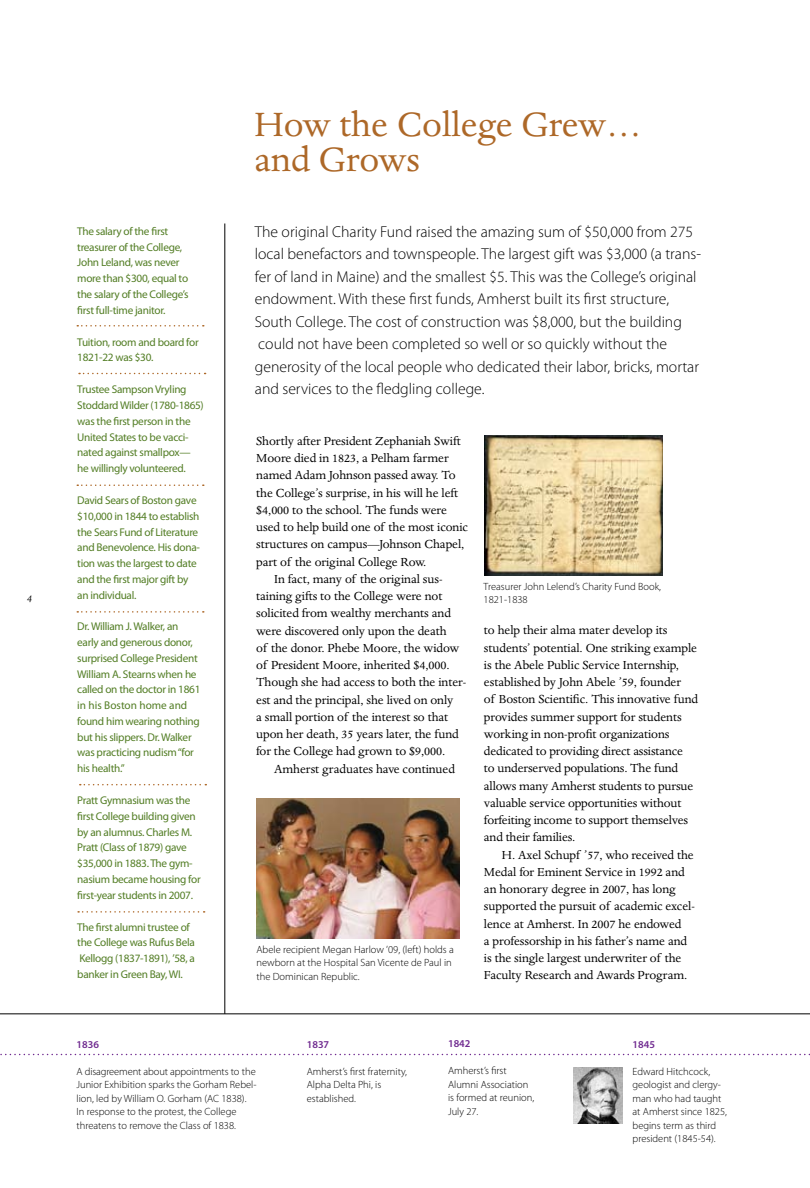
<style>
.page{position:relative;width:810px;height:1188px;background:#fff}
.page>*{position:absolute;margin:0;border:0;box-sizing:border-box;transform-origin:0 0}
.t1{font:39px/34.5px "Dante";color:#ad6828}
.t2{font:300 15.75px/22.5px "Myriad Pro";color:#000}
.t3{font:13.5px/17.2px "Dante";letter-spacing:-.005em;color:#000}
.t4{font:italic 12px "Dante";color:#000}
.t5{font:11.25px/15.8px "Myriad Pro";letter-spacing:-.025em;color:#527d24}
.t6{font:300 10.5px/13.5px "Myriad Pro";color:#000}
.t7{font:600 10.5px "Myriad Pro";color:#702b90}
</style>
<div class="page">
<svg style="left:0;top:1054px;width:810px;height:1px"></svg>
<hr style="left:225px;top:224px;width:1px;height:790px;background:#000">
<img style="left:484px;top:436px;width:179px;height:140px">
<img style="left:256px;top:798px;width:204px;height:141px">
<svg style="left:77px;top:484px;width:127px;height:2px"></svg>
<svg style="left:77px;top:611px;width:127px;height:2px"></svg>
<svg style="left:77px;top:325px;width:127px;height:2px"></svg>
<svg style="left:80px;top:784px;width:126px;height:1px"></svg>
<svg style="left:78px;top:911px;width:127px;height:2px"></svg>
<svg style="left:79px;top:373px;width:127px;height:1px"></svg>
<img style="left:573px;top:1067px;width:50px;height:57px">
<hr style="left:0;top:1014px;width:810px;height:1px;background:#000">
<p class="t4" style="left:27px;top:592px;width:7px">4</p>
<p class="t5" style="left:77px;top:223px;width:113px">The salary of the first treasurer of the College,<br>John Leland, was never more than $300, equal to the salary of the College’s first full-time janitor.</p>
<p class="t5" style="left:77px;top:334px;width:123px">Tuition, room and board for<br>1821-22 was $30.</p>
<p class="t5" style="left:77px;top:382px;width:128px">Trustee Sampson Vryling<br>Stoddard Wilder (1780-1865) was the first person in the<br>United States to be vacci&shy;nated against smallpox— he willingly volunteered.</p>
<p class="t5" style="left:77px;top:492px;width:124px">David Sears of Boston gave $10,000 in 1844 to establish the Sears Fund of Literature and Benevolence. H is dona&shy;tion was the largest to date and the first major gift by an individual.</p>
<p class="t5" style="left:77px;top:619px;width:125px">Dr. William J. Walker, an early and generous donor, surprised College President<br>William A. Stearns when he called on the doctor in 1861 in his Boston home and found him wearing nothing but his slippers. Dr. Walker was practicing nudism “for his health.”</p>
<p class="t5" style="left:77px;top:792px;width:125px">Pratt Gymnasium was the first College building given by an alumnus. Charles M.<br>Pratt (Class of 1879) gave $35,000 in 1883. The gym&shy;nasium became housing for first-year students in 2007.</p>
<p class="t5" style="left:77px;top:919px;width:119px">The first alumni trustee of the College was Rufus Bela<br>Kellogg (1837-1891), ’58, a banker in Green Bay, WI .</p>
<h1 class="t1" style="left:255px;top:109px;width:388px">How the College Grew… and Grows</h1>
<p class="t2" style="left:255px;top:220px;width:448px">The original Charity Fund raised the amazing sum of $50,000 from 275 local benefactors and townspeople. The largest gift was $3,000 (a trans&shy;fer of land in Maine) and the smallest $5. This was the College’s original endowment. With these first funds, Amherst built its first structure, South College. The cost of construction was $8,000, but the building could not have been completed so well or so quickly without the generosity of the local people who dedicated their labor, bricks, mortar and services to the fledgling college.</p>
<p class="t3" style="left:256px;top:433px;width:206px">Shortly after President Zephaniah Swift</p>
<p class="t3" style="left:256px;top:450px;width:194px">Moore died in 1823, a Pelham farmer</p>
<p class="t3" style="left:256px;top:467px;width:201px">named Adam Johnson passed away. To</p>
<p class="t3" style="left:256px;top:484px;width:204px">the College’s surprise, in his will he left</p>
<p class="t3" style="left:256px;top:502px;width:192px">$4,000 to the school. The funds were</p>
<p class="t3" style="left:256px;top:519px;width:213px">used to help build one of the most iconic</p>
<p class="t3" style="left:256px;top:536px;width:210px">structures on campus—Johnson Chapel,</p>
<p class="t3" style="left:256px;top:553px;width:172px">part of the original College Row.</p>
<p class="t3" style="left:274px;top:571px;width:170px">In fact, many of the original sus-</p>
<p class="t3" style="left:256px;top:588px;width:188px">taining gifts to the College were not</p>
<p class="t3" style="left:256px;top:605px;width:196px">solicited from wealthy merchants and</p>
<p class="t3" style="left:256px;top:622px;width:192px">were discovered only upon the death</p>
<p class="t3" style="left:256px;top:640px;width:205px">of the donor. Phebe Moore, the widow</p>
<p class="t3" style="left:256px;top:657px;width:195px">of President Moore, inherited $4,000.</p>
<p class="t3" style="left:256px;top:674px;width:212px">Though she had access to both the inter-</p>
<p class="t3" style="left:256px;top:691px;width:199px">est and the principal, she lived on only</p>
<p class="t3" style="left:256px;top:709px;width:194px">a small portion of the interest so that</p>
<p class="t3" style="left:256px;top:726px;width:204px">upon her death, 35 years later, the fund</p>
<p class="t3" style="left:256px;top:743px;width:191px">for the College had grown to $9,000.</p>
<p class="t3" style="left:274px;top:760px;width:182px">Amherst graduates have continued</p>
<p class="t6" style="left:484px;top:580px;width:179px">Treasurer John Lelend’s Charity Fund Book,<br>1821-1838</p>
<p class="t3" style="left:484px;top:622px;width:216px">to help their alma mater develop its students’ potential. One striking example is the Abele Public Service Internship, established by John Abele ’59, founder<br>of Boston Scientific. This innovative fund provides summer support for students working in non-profit organizations dedicated to providing direct assistance<br>to underserved populations. The fund allows many Amherst students to pursue valuable service opportunities without forfeiting income to support themselves and their families.</p>
<p class="t3" style="left:484px;top:847px;width:212px;text-indent:18px">H. Axel Schupf ’57, who received the Medal for Eminent Service in 1992 and an honorary degree in 2007, has long supported the pursuit of academic excel&shy;lence at Amherst. In 2007 he endowed<br>a professorship in his father’s name and is the single largest underwriter of the Faculty Research and Awards Program.</p>
<p class="t6" style="left:256px;top:942px;width:199px">Abele recipient Megan Harlow ’09, (left) holds a newborn at the Hospital San Vicente de Paul in the Dominican Republic.</p>
<p class="t7" style="left:76px;top:1037px;width:24px">1836</p>
<p class="t6" style="left:76px;top:1064px;width:182px">A disagreement about appointments to the Junior Exhibition sparks the Gorham Rebel&shy;lion, led by William O. Gorham (AC 1838).<br>In response to the protest, the College threatens to remove the Class of 1838.</p>
<p class="t7" style="left:307px;top:1038px;width:24px">1837</p>
<p class="t6" style="left:307px;top:1065px;width:102px">Amherst’s first fraternity,<br>Alpha Delta Phi, is established.</p>
<p class="t7" style="left:448px;top:1037px;width:24px">1842</p>
<p class="t6" style="left:448px;top:1064px;width:88px">Amherst’s first<br>Alumni Association is formed at reunion,<br>July 27.</p>
<p class="t7" style="left:633px;top:1037px;width:24px">1845</p>
<p class="t6" style="left:633px;top:1064px;width:96px">Edward Hitchcock, geologist and clergy&shy;man who had taught at Amherst since 1825, begins term as third president (1845-54).</p>
</div>
